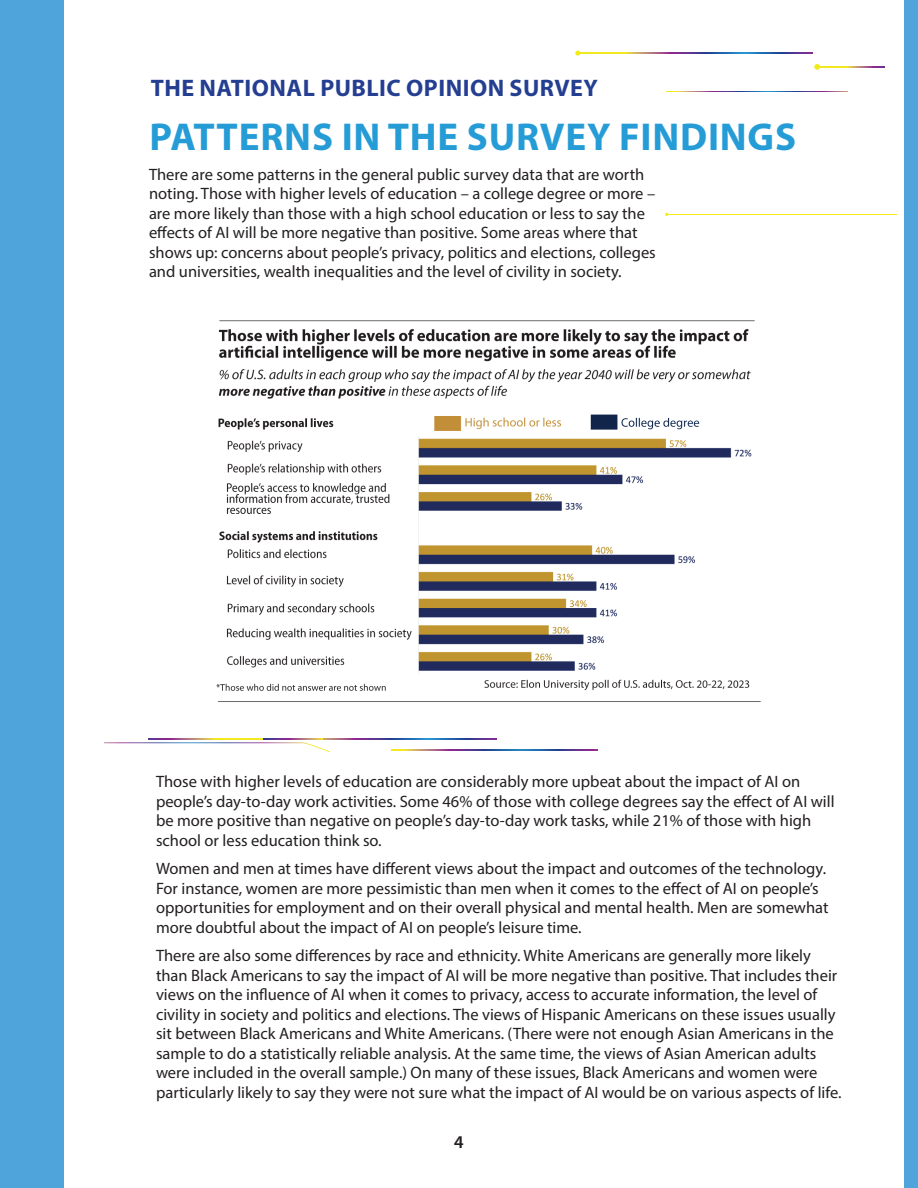
<style>
.page{position:relative;width:918px;height:1188px;background:#fff}
.page>*{position:absolute;margin:0;border:0;box-sizing:border-box;transform-origin:0 0}
.Sottotitolo_-_Alline{font:700 39px "Myriad Pro";letter-spacing:.02em;color:#269cd7}
.Sottotitolo_-_Alline-2{font:700 24px "Myriad Pro";letter-spacing:.02em;color:#243e91}
.t1{font:600 18px "Myriad Pro";color:#231f20}
.Body_11_on_13{font:16.5px/19.5px "Myriad Pro";color:#231f20}
</style>
<div class="page">
<div style="left:904px;top:0;width:14px;height:1188px;background:#4fa5db"></div>
<hr style="left:667px;top:214px;width:230px;height:1px;background:#f2eb17">
<svg style="left:322px;top:739px;width:174px;height:1px"></svg>
<svg style="left:262px;top:739px;width:60px;height:1px"></svg>
<svg style="left:148px;top:739px;width:114px;height:1px"></svg>
<svg style="left:391px;top:750px;width:206px;height:1px"></svg>
<svg style="left:104px;top:742px;width:227px;height:10px"></svg>
<div style="left:0;top:0;width:64px;height:1188px;background:#4fa5db"></div>
<svg style="left:580px;top:53px;width:232px;height:1px"></svg>
<svg style="left:575px;top:51px;width:5px;height:5px"></svg>
<svg style="left:814px;top:64px;width:6px;height:6px"></svg>
<svg style="left:819px;top:66px;width:66px;height:1px"></svg>
<svg style="left:667px;top:91px;width:180px;height:1px"></svg>
<img style="left:216px;top:320px;width:545px;height:382px">
<p class="Sottotitolo_-_Alline-2" style="left:151px;top:73px;width:449px">THE NATIONAL PUBLIC OPINION SURVEY</p>
<p class="Sottotitolo_-_Alline" style="left:149px;top:112px;width:648px">PATTERNS IN THE SURVEY FINDINGS</p>
<p class="Body_11_on_13" style="left:149px;top:164px;width:508px">There are some patterns in the general public survey data that are worth noting. Those with higher levels of education – a college degree or more – are more likely than those with a high school education or less to say the effects of AI will be more negative than positive. Some areas where that shows up: concerns about people’s privacy, politics and elections, colleges and universities, wealth inequalities and the level of civility in society.</p>
<p class="Body_11_on_13" style="left:156px;top:772px;width:680px">Those with higher levels of education are considerably more upbeat about the impact of AI on people’s day-to-day work activities. Some 46% of those with college degrees say the effect of AI will be more positive than negative on people’s day-to-day work tasks, while 21% of those with high school or less education think so.</p>
<p class="Body_11_on_13" style="left:156px;top:859px;width:674px">Women and men at times have different views about the impact and outcomes of the technology.<br>For instance, women are more pessimistic than men when it comes to the effect of AI on people’s opportunities for employment and on their overall physical and mental health. Men are somewhat more doubtful about the impact of AI on people’s leisure time.</p>
<p class="Body_11_on_13" style="left:156px;top:946px;width:687px">There are also some differences by race and ethnicity. White Americans are generally more likely than Black Americans to say the impact of AI will be more negative than positive. That includes their views on the influence of AI when it comes to privacy, access to accurate information, the level of civility in society and politics and elections. The views of Hispanic Americans on these issues usually sit between Black Americans and White Americans. (There were not enough Asian Americans in the sample to do a statistically reliable analysis. At the same time, the views of Asian American adults were included in the overall sample.) On many of these issues, Black Americans and women were particularly likely to say they were not sure what the impact of AI would be on various aspects of life.</p>
<p class="t1" style="left:454px;top:1130px;width:11px">4</p>
</div>
